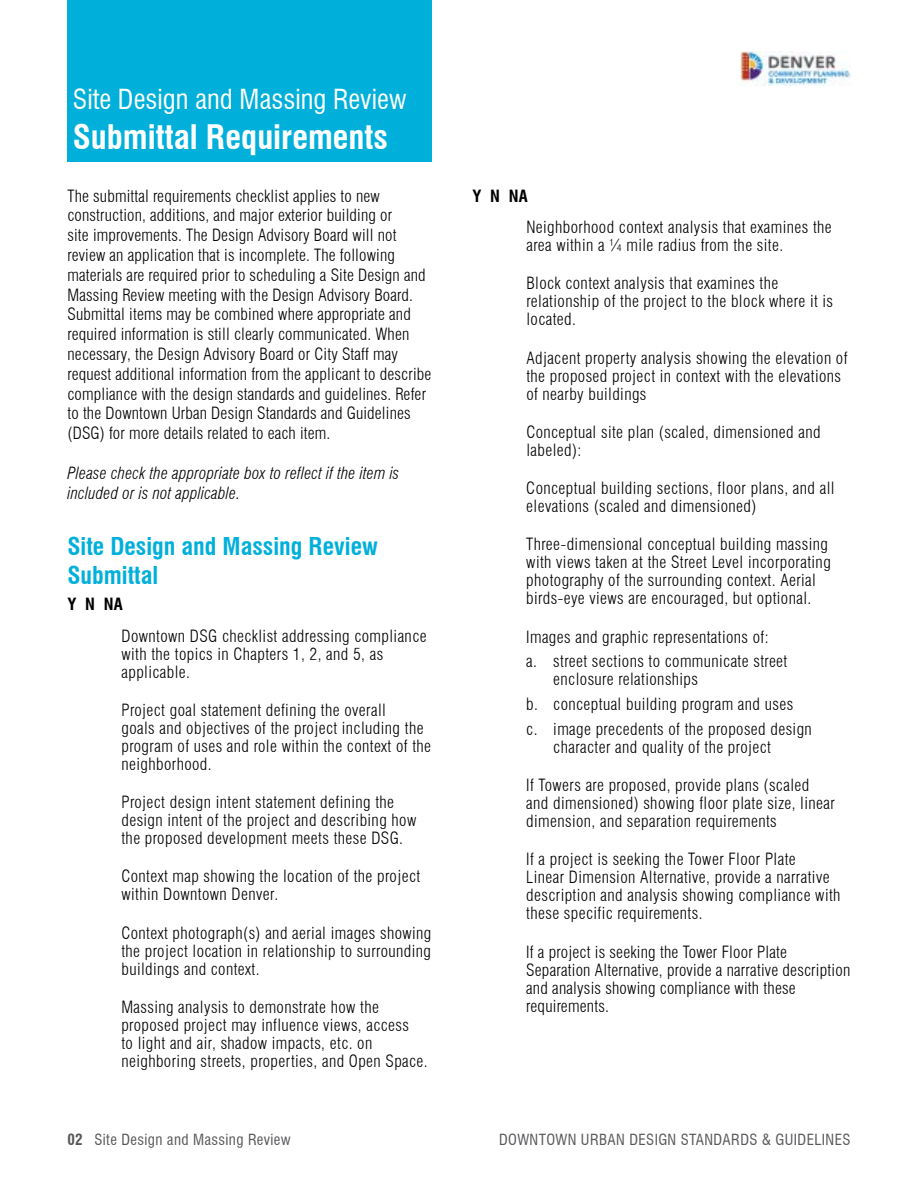
<style>
.page{position:relative;width:918px;height:1188px;background:#fff}
.page>*{position:absolute;margin:0;border:0;box-sizing:border-box;transform-origin:0 0}
.t1{font:700 condensed 33px "Swiss 721 BT";color:#fff}
.t2{font:condensed 27px "Swiss 721 BT";color:#fff}
.t3{font:700 condensed 24px "Swiss 721 BT";color:#00b0db}
.t4{font:300 condensed 16.5px/18px "Swiss 721 BT";letter-spacing:.025em;color:#000}
.t5{font:italic 300 condensed 16.5px "Swiss 721 BT";letter-spacing:.01em;color:#000}
.t6{font:700 condensed 16.5px "Swiss 721 BT";color:#000}
.t7{font:condensed 15px "Swiss 721 BT";letter-spacing:.025em;color:#58595b}
.s1{font-weight:700}
</style>
<div class="page">
<img style="left:740px;top:51px;width:110px;height:34px">
<div style="left:68px;top:0;width:364px;height:162px;background:#00b0db"></div>
<p class="t2" style="left:73px;top:83px;width:336px">Site Design and Massing Review</p>
<p class="t1" style="left:73px;top:117px;width:317px">Submittal Requirements</p>
<p class="t4" style="left:68px;top:187px;width:314px">The submittal requirements checklist applies to new</p>
<p class="t6" style="left:472px;top:186px;width:57px">Y N NA</p>
<p class="t4" style="left:68px;top:206px;width:326px">construction, additions, and major exterior building or</p>
<p class="t4" style="left:526px;top:218px;width:307px">Neighborhood context analysis that examines the</p>
<h1 class="t1" style="left:73px;top:117px;width:134px">Topic Title</h1>
<p class="t4" style="left:68px;top:226px;width:331px">site improvements. The Design Advisory Board will not</p>
<p class="t4" style="left:526px;top:236px;width:258px">area within a ¼ mile radius from the site.</p>
<p class="t4" style="left:68px;top:245px;width:360px;line-height:19.8px">review an application that is incomplete. The following materials are required prior to scheduling a Site Design and</p>
<p class="t4" style="left:526px;top:274px;width:253px">Block context analysis that examines the</p>
<p class="t4" style="left:68px;top:286px;width:347px">Massing Review meeting with the Design Advisory Board.</p>
<p class="t4" style="left:526px;top:292px;width:308px">relationship of the project to the block where it is</p>
<p class="t4" style="left:68px;top:305px;width:345px">Submittal items may be combined where appropriate and</p>
<p class="t4" style="left:526px;top:310px;width:51px">located.</p>
<p class="t4" style="left:68px;top:324px;width:343px;line-height:19.8px">required information is still clearly communicated. When necessary, the Design Advisory Board or City Staff may</p>
<p class="t4" style="left:526px;top:349px;width:323px">Adjacent property analysis showing the elevation of</p>
<p class="t4" style="left:68px;top:365px;width:365px">request additional information from the applicant to describe</p>
<p class="t4" style="left:526px;top:367px;width:316px">the proposed project in context with the elevations</p>
<p class="t4" style="left:68px;top:385px;width:360px">compliance with the design standards and guidelines. Refer</p>
<p class="t4" style="left:526px;top:385px;width:122px">of nearby buildings</p>
<p class="t4" style="left:68px;top:403px;width:345px;line-height:19.8px">to the Downtown Urban Design Standards and Guidelines (DSG) for more details related to each item.</p>
<p class="t4" style="left:526px;top:423px;width:296px">Conceptual site plan (scaled, dimensioned and labeled):</p>
<p class="t5" style="left:68px;top:463px;width:333px">Please check the appropriate box to reflect if the item is</p>
<p class="t5" style="left:68px;top:483px;width:174px">included or is not applicable.</p>
<p class="t4" style="left:526px;top:479px;width:310px">Conceptual building sections, floor plans, and all</p>
<p class="t4" style="left:526px;top:497px;width:232px">elevations (scaled and dimensioned)</p>
<h2 class="t3" style="left:68px;top:532px;width:312px">Site Design and Massing Review</h2>
<p class="t4" style="left:526px;top:535px;width:303px">Three-dimensional conceptual building massing</p>
<p class="t4" style="left:526px;top:553px;width:306px">with views taken at the Street Level incorporating</p>
<p class="t3" style="left:68px;top:560px;width:92px">Submittal</p>
<p class="t4" style="left:526px;top:571px;width:291px">photography of the surrounding context. Aerial birds-eye views are encouraged, but optional.</p>
<h4 class="t6" style="left:68px;top:594px;width:57px">Y N NA</h4>
<p class="t4" style="left:121px;top:627px;width:307px">Downtown DSG checklist addressing compliance</p>
<p class="t4" style="left:526px;top:628px;width:244px">Images and graphic representations of:</p>
<p class="t4" style="left:121px;top:645px;width:263px">with the topics in Chapters 1, 2, and 5, as</p>
<p class="t4" style="left:526px;top:652px;width:263px">a. street sections to communicate street</p>
<p class="t4" style="left:121px;top:663px;width:70px">applicable.</p>
<p class="t4" style="left:553px;top:670px;width:146px">enclosure relationships</p>
<p class="t4" style="left:526px;top:695px;width:268px">b. conceptual building program and uses</p>
<p class="t4" style="left:121px;top:701px;width:304px">Project goal statement defining the overall<br>goals and objectives of the project including the</p>
<p class="t4" style="left:526px;top:720px;width:287px">c. image precedents of the proposed design</p>
<p class="t4" style="left:121px;top:737px;width:311px">program of uses and role within the context of the</p>
<p class="t4" style="left:553px;top:738px;width:219px">character and quality of the project</p>
<p class="t4" style="left:121px;top:755px;width:92px">neighborhood.</p>
<p class="t4" style="left:526px;top:776px;width:285px">If Towers are proposed, provide plans (scaled</p>
<p class="t4" style="left:121px;top:793px;width:274px">Project design intent statement defining the</p>
<p class="t4" style="left:526px;top:794px;width:310px">and dimensioned) showing floor plate size, linear</p>
<p class="t4" style="left:121px;top:811px;width:296px">design intent of the project and describing how</p>
<p class="t4" style="left:526px;top:812px;width:252px">dimension, and separation requirements</p>
<p class="t4" style="left:121px;top:829px;width:283px">the proposed development meets these DSG.</p>
<p class="t4" style="left:526px;top:850px;width:271px">If a project is seeking the Tower Floor Plate</p>
<p class="t4" style="left:121px;top:867px;width:300px">Context map showing the location of the project</p>
<p class="t4" style="left:526px;top:868px;width:305px">Linear Dimension Alternative, provide a narrative</p>
<p class="t4" style="left:121px;top:885px;width:158px">within Downtown Denver.</p>
<p class="t4" style="left:526px;top:886px;width:316px">description and analysis showing compliance with</p>
<p class="t4" style="left:526px;top:904px;width:178px">these specific requirements.</p>
<p class="t4" style="left:121px;top:924px;width:312px">Context photograph(s) and aerial images showing the project location in relationship to surrounding</p>
<p class="t4" style="left:526px;top:943px;width:262px">If a project is seeking the Tower Floor Plate</p>
<p class="t4" style="left:121px;top:960px;width:140px">buildings and context.</p>
<p class="t4" style="left:526px;top:961px;width:326px">Separation Alternative, provide a narrative description</p>
<p class="t4" style="left:526px;top:979px;width:271px">and analysis showing compliance with these</p>
<p class="t4" style="left:121px;top:998px;width:259px">Massing analysis to demonstrate how the</p>
<p class="t4" style="left:526px;top:997px;width:84px">requirements.</p>
<p class="t4" style="left:121px;top:1016px;width:308px">proposed project may influence views, access<br>to light and air, shadow impacts, etc. on neighboring streets, properties, and Open Space.</p>
<p class="t7" style="left:68px;top:1131px;width:225px"><span class="s1">02</span> Site Design and Massing Review</p>
<p class="t7" style="left:499px;top:1131px;width:353px">DOWNTOWN URBAN DESIGN STANDARDS &amp; GUIDELINES</p>
</div>
